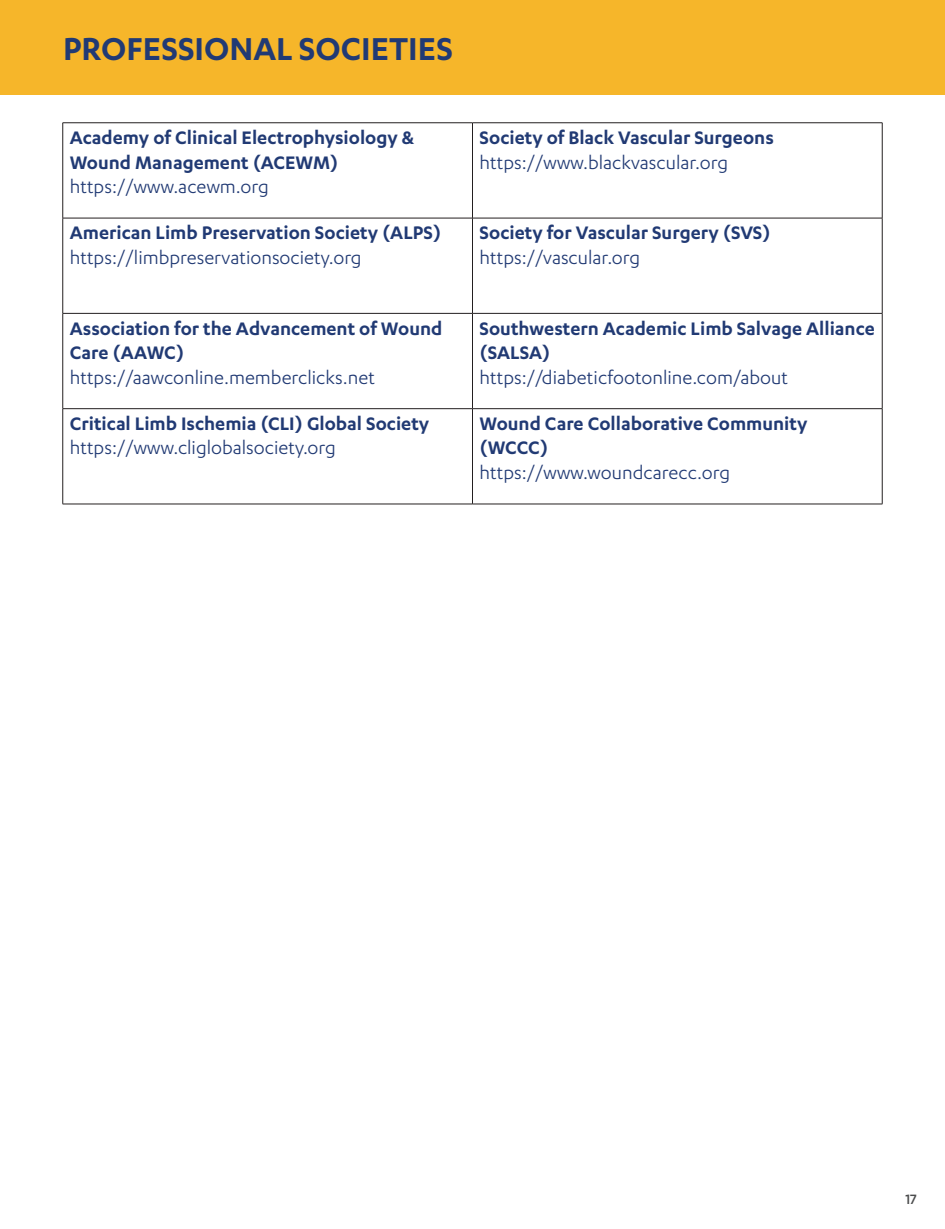
<style>
.page{position:relative;width:945px;height:1229px;background:#fff}
.page>*{position:absolute;margin:0;border:0;box-sizing:border-box;transform-origin:0 0}
.t1{font:600 36.75px "Karbon";color:#213a74}
.t2{font:600 21px/24.5px "Karbon";color:#213a74}
.t3{font:21px "Karbon";color:#213a74}
.t4{font:500 15.75px "Karbon";color:#4b4c4d}
</style>
<div class="page">
<div style="left:0;top:0;width:945px;height:94px;background:#f6b62a"></div>
<svg style="left:63px;top:123px;width:819px;height:95px"></svg>
<svg style="left:63px;top:219px;width:819px;height:94px"></svg>
<svg style="left:63px;top:409px;width:819px;height:94px"></svg>
<hr style="left:63px;top:122px;width:410px;height:1px;background:#231f20">
<hr style="left:62px;top:123px;width:1px;height:95px;background:#231f20">
<hr style="left:472px;top:122px;width:410px;height:1px;background:#231f20">
<hr style="left:472px;top:123px;width:1px;height:95px;background:#231f20">
<hr style="left:882px;top:123px;width:1px;height:95px;background:#231f20">
<hr style="left:63px;top:218px;width:410px;height:1px;background:#231f20">
<hr style="left:62px;top:218px;width:1px;height:95px;background:#231f20">
<hr style="left:472px;top:218px;width:410px;height:1px;background:#231f20">
<hr style="left:472px;top:218px;width:1px;height:95px;background:#231f20">
<hr style="left:882px;top:218px;width:1px;height:95px;background:#231f20">
<hr style="left:63px;top:313px;width:410px;height:1px;background:#231f20">
<hr style="left:62px;top:313px;width:1px;height:95px;background:#231f20">
<hr style="left:472px;top:313px;width:410px;height:1px;background:#231f20">
<hr style="left:472px;top:313px;width:1px;height:95px;background:#231f20">
<hr style="left:882px;top:313px;width:1px;height:95px;background:#231f20">
<hr style="left:63px;top:408px;width:410px;height:1px;background:#231f20">
<hr style="left:62px;top:409px;width:1px;height:95px;background:#231f20">
<hr style="left:472px;top:408px;width:410px;height:1px;background:#231f20">
<hr style="left:472px;top:409px;width:1px;height:95px;background:#231f20">
<hr style="left:882px;top:409px;width:1px;height:95px;background:#231f20">
<hr style="left:63px;top:503px;width:410px;height:1px;background:#231f20">
<hr style="left:472px;top:503px;width:410px;height:1px;background:#231f20">
<p class="t1" style="left:63px;top:28px;width:392px">PROFESSIONAL SOCIETIES</p>
<p class="t2" style="left:70px;top:125px;width:346px">Academy of Clinical Electrophysiology &amp;<br>Wound Management (ACEWM)</p>
<p class="t3" style="left:70px;top:175px;width:201px">https://www.acewm.org</p>
<p class="t2" style="left:70px;top:220px;width:373px">American Limb Preservation Society (ALPS)</p>
<p class="t3" style="left:70px;top:246px;width:293px">https://limbpreservationsociety.org</p>
<p class="t2" style="left:70px;top:315px;width:374px">Association for the Advancement of Wound<br>Care (AAWC)</p>
<p class="t3" style="left:70px;top:366px;width:307px">https://aawconline.memberclicks.net</p>
<p class="t2" style="left:70px;top:410px;width:361px">Critical Limb Ischemia (CLI) Global Society</p>
<p class="t3" style="left:70px;top:436px;width:268px">https://www.cliglobalsociety.org</p>
<p class="t2" style="left:480px;top:125px;width:296px">Society of Black Vascular Surgeons</p>
<p class="t3" style="left:480px;top:151px;width:250px">https://www.blackvascular.org</p>
<p class="t2" style="left:480px;top:220px;width:293px">Society for Vascular Surgery (SVS)</p>
<p class="t3" style="left:480px;top:246px;width:162px">https://vascular.org</p>
<p class="t2" style="left:480px;top:315px;width:397px">Southwestern Academic Limb Salvage Alliance (SALSA)</p>
<p class="t3" style="left:480px;top:366px;width:310px">https://diabeticfootonline.com/about</p>
<p class="t2" style="left:480px;top:410px;width:329px">Wound Care Collaborative Community (WCCC)</p>
<p class="t3" style="left:480px;top:461px;width:252px">https://www.woundcarecc.org</p>
<p class="t4" style="left:905px;top:1190px;width:13px">17</p>
</div>
